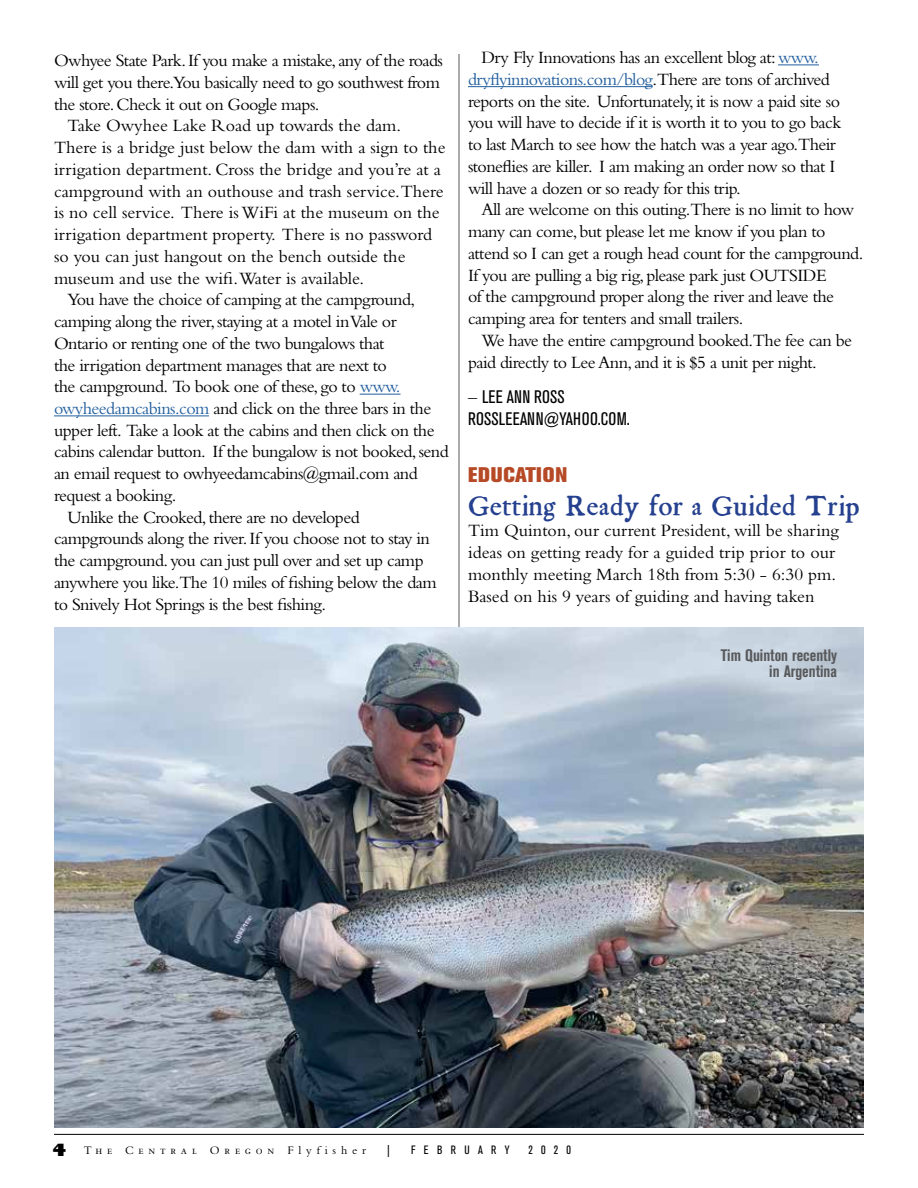
<style>
.page{position:relative;width:918px;height:1188px;background:#fff}
.page>*{position:absolute;margin:0;border:0;box-sizing:border-box;transform-origin:0 0}
.t1{font:27px "Kis Miklos";color:#25408f}
.t2{font:800 21px "Akzidenz Grotesk BE";letter-spacing:.04em;color:#b64926}
.t3{font:18px/21.8px "Bembo Std";color:#000}
.t4{font:18px/21.8px "Bembo Std";letter-spacing:-.03em;color:#000}
.t5{font:18px "Bembo Std";letter-spacing:.04em;color:#000}
.t6{font:18px "Bembo Std";letter-spacing:.055em;color:#000}
.t7{font:condensed 18px/21.8px "Akzidenz Grotesk BE";letter-spacing:.01em;color:#000}
.t8{font:700 condensed 16.5px/16.5px "Akzidenz Grotesk BE";color:#58595b;text-align:right}
.t9{font:12px "Bembo Std";letter-spacing:.4em;color:#000}
.t10{font:condensed 12px "Akzidenz Grotesk BE";letter-spacing:.7em;color:#000}
.s1{color:#215e9e}
.s2{font-family:"Bembo Std";font-stretch:normal}
.s3{font-family:"Gill Sans Std";font-weight:800;font-size:16.5px}
</style>
<div class="page">
<hr style="left:54px;top:1134px;width:810px;height:1px;background:#000">
<hr style="left:459px;top:54px;width:1px;height:1065px;background:#58595b">
<hr style="left:778px;top:64px;width:41px;height:1px;background:#215e9e">
<hr style="left:468px;top:86px;width:184px;height:1px;background:#215e9e">
<hr style="left:360px;top:394px;width:41px;height:1px;background:#215e9e">
<hr style="left:54px;top:415px;width:155px;height:1px;background:#215e9e">
<img style="left:54px;top:628px;width:810px;height:499px">
<p class="t4" style="left:54px;top:49px;width:391px">Owhyee State Park. If you make a mistake, any of the roads</p>
<p class="t3" style="left:54px;top:71px;width:385px">will get you there.You basically need to go southwest from</p>
<p class="t3" style="left:54px;top:93px;width:267px">the store. Check it out on Google maps.</p>
<p class="t3" style="left:68px;top:114px;width:335px">Take Owyhee Lake Road up towards the dam.</p>
<p class="t3" style="left:54px;top:136px;width:393px">There is a bridge just below the dam with a sign to the</p>
<p class="t3" style="left:54px;top:158px;width:388px">irrigation department. Cross the bridge and you’re at a</p>
<p class="t3" style="left:54px;top:180px;width:391px">campground with an outhouse and trash service.There</p>
<p class="t3" style="left:54px;top:201px;width:387px">is no cell service. There is WiFi at the museum on the</p>
<p class="t5" style="left:54px;top:224px;width:380px">irrigation department property. There is no password</p>
<p class="t3" style="left:54px;top:245px;width:353px">so you can just hangout on the bench outside the</p>
<p class="t3" style="left:54px;top:267px;width:312px">museum and use the wifi.Water is available.</p>
<p class="t6" style="left:68px;top:289px;width:349px">You have the choice of camping at the campground,</p>
<p class="t4" style="left:54px;top:310px;width:344px">camping along the river, staying at a motel in Vale or</p>
<p class="t3" style="left:54px;top:332px;width:332px">Ontario or renting one of the two bungalows that</p>
<p class="t3" style="left:54px;top:354px;width:334px">the irrigation department manages that are next to</p>
<p class="t3" style="left:54px;top:375px;width:348px">the campground. To book one of these, go to <span class="s1">www.</span></p>
<p class="t3" style="left:54px;top:397px;width:379px"><span class="s1">owyheedamcabins.com</span> and click on the three bars in the</p>
<p class="t4" style="left:54px;top:419px;width:382px">upper left. Take a look at the cabins and then click on the</p>
<p class="t3" style="left:54px;top:441px;width:396px">cabins calendar button. If the bungalow is not booked, send</p>
<p class="t3" style="left:54px;top:462px;width:365px">an email request to owhyeedamcabins@gmail.com and</p>
<p class="t3" style="left:54px;top:484px;width:124px">request a booking.</p>
<p class="t3" style="left:68px;top:506px;width:294px">Unlike the Crooked, there are no developed</p>
<p class="t3" style="left:54px;top:528px;width:378px">campgrounds along the river. If you choose not to stay in</p>
<p class="t3" style="left:54px;top:549px;width:370px">the campground. you can just pull over and set up camp</p>
<p class="t4" style="left:54px;top:571px;width:382px">anywhere you like.The 10 miles of fishing below the dam</p>
<p class="t4" style="left:54px;top:593px;width:274px">to Snively Hot Springs is the best fishing.</p>
<p class="t4" style="left:468px;top:46px;width:375px;text-indent:14px">Dry Fly Innovations has an excellent blog at: <span class="s1">www. dryflyinnovations.com/blog</span>.There are tons of archived reports on the site. Unfortunately, it is now a paid site so you will have to decide if it is worth it to you to go back to last March to see how the hatch was a year ago.Their stoneflies are killer. I am making an order now so that I will have a dozen or so ready for this trip.</p>
<p class="t4" style="left:468px;top:198px;width:397px;text-indent:14px">All are welcome on this outing.There is no limit to how many can come, but please let me know if you plan to attend so I can get a rough head count for the campground.<br>If you are pulling a big rig, please park just OUTSIDE<br>of the campground proper along the river and leave the camping area for tenters and small trailers.</p>
<p class="t4" style="left:468px;top:329px;width:386px;text-indent:14px">We have the entire campground booked.The fee can be paid directly to Lee Ann, and it is $5 a unit per night.</p>
<p class="t7" style="left:468px;top:386px;width:163px"><span class="s2">–</span> LEE ANN ROSS<br>ROSSLEEANN@YAHOO.COM.</p>
<p class="t2" style="left:468px;top:462px;width:101px">EDUCATION</p>
<h1 class="t1" style="left:468px;top:489px;width:393px">Getting Ready for a Guided Trip</h1>
<p class="t3" style="left:468px;top:520px;width:372px">Tim Quinton, our current President, will be sharing ideas on getting ready for a guided trip prior to our monthly meeting March 18th from 5:30 - 6:30 pm.<br>Based on his 9 years of guiding and having taken</p>
<p class="t8" style="left:721px;top:647px;width:118px">Tim Quinton recently in Argentina</p>
<p class="t9" style="left:52px;top:1144px;width:315px"><span class="s3">4</span> The Central Oregon Flyfisher</p>
<p class="t10" style="left:387px;top:1143px;width:4px">|</p>
<p class="t10" style="left:411px;top:1143px;width:100px">FEBRUARY</p>
<p class="t10" style="left:529px;top:1143px;width:44px">2020</p>
</div>
